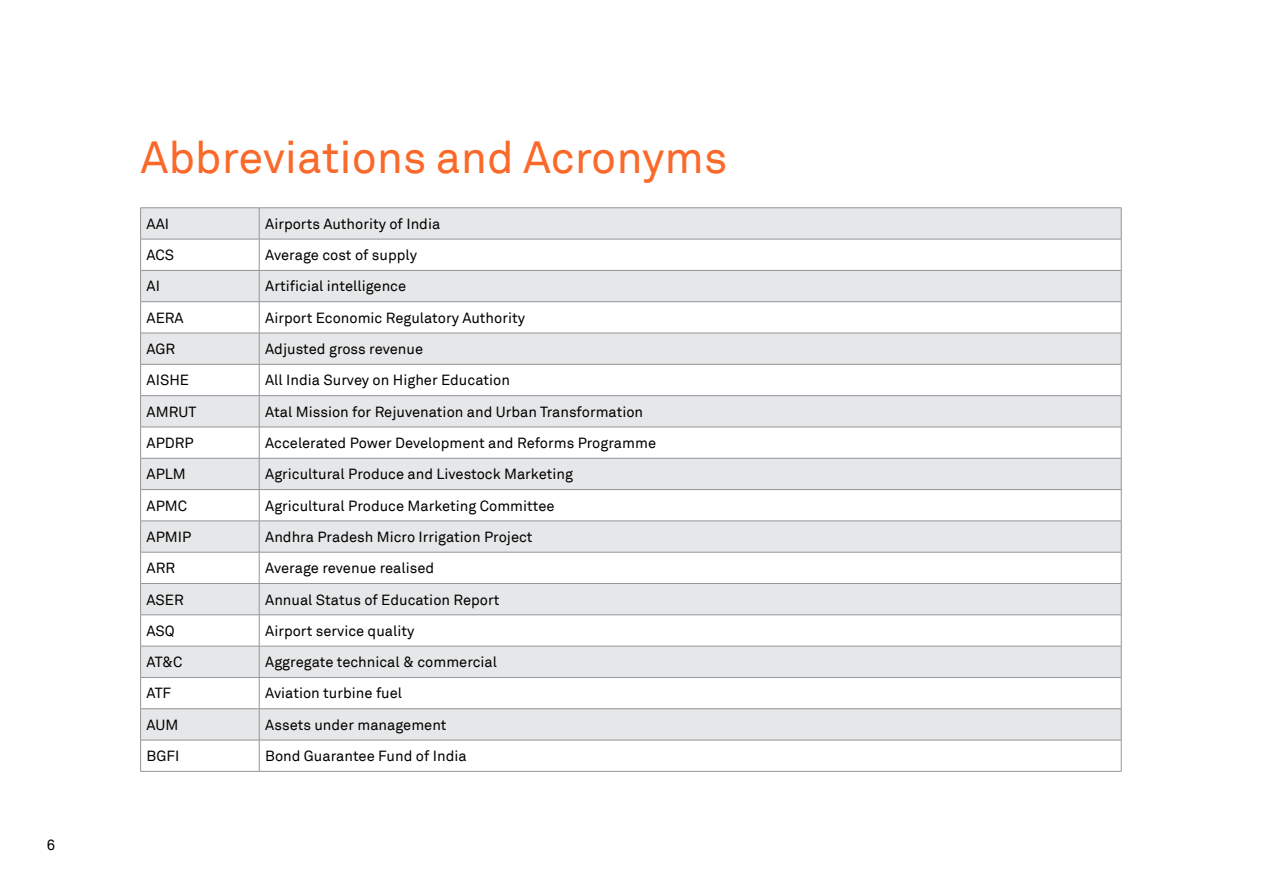
<style>
.page{position:relative;width:1263px;height:893px;background:#fff}
.page>*{position:absolute;margin:0;border:0;box-sizing:border-box;transform-origin:0 0}
.t1{font:45px "Akkurat Pro";color:#fa692a}
.t2{font:15px "Akkurat Pro";color:#000}
.t3{font:14.7px "Akkurat Pro";color:#000}
</style>
<div class="page">
<svg style="left:141px;top:209px;width:980px;height:531px;fill:#e6e7e8"></svg>
<hr style="left:140px;top:208px;width:119px;height:1px;background:#939598">
<hr style="left:140px;top:208px;width:1px;height:31px;background:#939598">
<hr style="left:259px;top:208px;width:862px;height:1px;background:#939598">
<hr style="left:259px;top:208px;width:1px;height:31px;background:#939598">
<hr style="left:1121px;top:208px;width:1px;height:31px;background:#939598">
<hr style="left:140px;top:239px;width:119px;height:1px;background:#939598">
<hr style="left:140px;top:239px;width:1px;height:31px;background:#939598">
<hr style="left:259px;top:239px;width:862px;height:1px;background:#939598">
<hr style="left:259px;top:239px;width:1px;height:31px;background:#939598">
<hr style="left:1121px;top:239px;width:1px;height:31px;background:#939598">
<hr style="left:140px;top:270px;width:119px;height:1px;background:#939598">
<hr style="left:140px;top:271px;width:1px;height:31px;background:#939598">
<hr style="left:259px;top:270px;width:862px;height:1px;background:#939598">
<hr style="left:259px;top:271px;width:1px;height:31px;background:#939598">
<hr style="left:1121px;top:271px;width:1px;height:31px;background:#939598">
<hr style="left:140px;top:301px;width:119px;height:1px;background:#939598">
<hr style="left:140px;top:302px;width:1px;height:31px;background:#939598">
<hr style="left:259px;top:301px;width:862px;height:1px;background:#939598">
<hr style="left:259px;top:302px;width:1px;height:31px;background:#939598">
<hr style="left:1121px;top:302px;width:1px;height:31px;background:#939598">
<hr style="left:140px;top:333px;width:119px;height:1px;background:#939598">
<hr style="left:140px;top:333px;width:1px;height:31px;background:#939598">
<hr style="left:259px;top:333px;width:862px;height:1px;background:#939598">
<hr style="left:259px;top:333px;width:1px;height:31px;background:#939598">
<hr style="left:1121px;top:333px;width:1px;height:31px;background:#939598">
<hr style="left:140px;top:364px;width:119px;height:1px;background:#939598">
<hr style="left:140px;top:364px;width:1px;height:31px;background:#939598">
<hr style="left:259px;top:364px;width:862px;height:1px;background:#939598">
<hr style="left:259px;top:364px;width:1px;height:31px;background:#939598">
<hr style="left:1121px;top:364px;width:1px;height:31px;background:#939598">
<hr style="left:140px;top:395px;width:119px;height:1px;background:#939598">
<hr style="left:140px;top:396px;width:1px;height:31px;background:#939598">
<hr style="left:259px;top:395px;width:862px;height:1px;background:#939598">
<hr style="left:259px;top:396px;width:1px;height:31px;background:#939598">
<hr style="left:1121px;top:396px;width:1px;height:31px;background:#939598">
<hr style="left:140px;top:427px;width:119px;height:1px;background:#939598">
<hr style="left:140px;top:427px;width:1px;height:31px;background:#939598">
<hr style="left:259px;top:427px;width:862px;height:1px;background:#939598">
<hr style="left:259px;top:427px;width:1px;height:31px;background:#939598">
<hr style="left:1121px;top:427px;width:1px;height:31px;background:#939598">
<hr style="left:140px;top:458px;width:119px;height:1px;background:#939598">
<hr style="left:140px;top:458px;width:1px;height:31px;background:#939598">
<hr style="left:259px;top:458px;width:862px;height:1px;background:#939598">
<hr style="left:259px;top:458px;width:1px;height:31px;background:#939598">
<hr style="left:1121px;top:458px;width:1px;height:31px;background:#939598">
<hr style="left:140px;top:489px;width:119px;height:1px;background:#939598">
<hr style="left:140px;top:490px;width:1px;height:31px;background:#939598">
<hr style="left:259px;top:489px;width:862px;height:1px;background:#939598">
<hr style="left:259px;top:490px;width:1px;height:31px;background:#939598">
<hr style="left:1121px;top:490px;width:1px;height:31px;background:#939598">
<hr style="left:140px;top:521px;width:119px;height:1px;background:#939598">
<hr style="left:140px;top:521px;width:1px;height:31px;background:#939598">
<hr style="left:259px;top:521px;width:862px;height:1px;background:#939598">
<hr style="left:259px;top:521px;width:1px;height:31px;background:#939598">
<hr style="left:1121px;top:521px;width:1px;height:31px;background:#939598">
<hr style="left:140px;top:552px;width:119px;height:1px;background:#939598">
<hr style="left:140px;top:552px;width:1px;height:31px;background:#939598">
<hr style="left:259px;top:552px;width:862px;height:1px;background:#939598">
<hr style="left:259px;top:552px;width:1px;height:31px;background:#939598">
<hr style="left:1121px;top:552px;width:1px;height:31px;background:#939598">
<hr style="left:140px;top:583px;width:119px;height:1px;background:#939598">
<hr style="left:140px;top:584px;width:1px;height:31px;background:#939598">
<hr style="left:259px;top:583px;width:862px;height:1px;background:#939598">
<hr style="left:259px;top:584px;width:1px;height:31px;background:#939598">
<hr style="left:1121px;top:584px;width:1px;height:31px;background:#939598">
<hr style="left:140px;top:615px;width:119px;height:1px;background:#939598">
<hr style="left:140px;top:615px;width:1px;height:31px;background:#939598">
<hr style="left:259px;top:615px;width:862px;height:1px;background:#939598">
<hr style="left:259px;top:615px;width:1px;height:31px;background:#939598">
<hr style="left:1121px;top:615px;width:1px;height:31px;background:#939598">
<hr style="left:140px;top:646px;width:119px;height:1px;background:#939598">
<hr style="left:140px;top:646px;width:1px;height:31px;background:#939598">
<hr style="left:259px;top:646px;width:862px;height:1px;background:#939598">
<hr style="left:259px;top:646px;width:1px;height:31px;background:#939598">
<hr style="left:1121px;top:646px;width:1px;height:31px;background:#939598">
<hr style="left:140px;top:677px;width:119px;height:1px;background:#939598">
<hr style="left:140px;top:678px;width:1px;height:31px;background:#939598">
<hr style="left:259px;top:677px;width:862px;height:1px;background:#939598">
<hr style="left:259px;top:678px;width:1px;height:31px;background:#939598">
<hr style="left:1121px;top:678px;width:1px;height:31px;background:#939598">
<hr style="left:140px;top:708px;width:119px;height:1px;background:#939598">
<hr style="left:140px;top:709px;width:1px;height:31px;background:#939598">
<hr style="left:259px;top:708px;width:862px;height:1px;background:#939598">
<hr style="left:259px;top:709px;width:1px;height:31px;background:#939598">
<hr style="left:1121px;top:709px;width:1px;height:31px;background:#939598">
<hr style="left:140px;top:740px;width:119px;height:1px;background:#939598">
<hr style="left:140px;top:740px;width:1px;height:31px;background:#939598">
<hr style="left:259px;top:740px;width:862px;height:1px;background:#939598">
<hr style="left:259px;top:740px;width:1px;height:31px;background:#939598">
<hr style="left:1121px;top:740px;width:1px;height:31px;background:#939598">
<hr style="left:140px;top:771px;width:119px;height:1px;background:#939598">
<hr style="left:259px;top:771px;width:862px;height:1px;background:#939598">
<p class="t2" style="left:47px;top:836px;width:10px">6</p>
<h1 class="t1" style="left:140px;top:131px;width:589px">Abbreviations and Acronyms</h1>
<p class="t3" style="left:147px;top:215px;width:24px">AAI</p>
<p class="t3" style="left:265px;top:215px;width:177px">Airports Authority of India</p>
<p class="t3" style="left:147px;top:246px;width:29px">ACS</p>
<p class="t3" style="left:265px;top:246px;width:153px">Average cost of supply</p>
<p class="t3" style="left:147px;top:278px;width:15px">AI</p>
<p class="t3" style="left:265px;top:278px;width:142px">Artificial intelligence</p>
<p class="t3" style="left:147px;top:309px;width:39px">AERA</p>
<p class="t3" style="left:265px;top:309px;width:261px">Airport Economic Regulatory Authority</p>
<p class="t3" style="left:147px;top:340px;width:30px">AGR</p>
<p class="t3" style="left:265px;top:340px;width:160px">Adjusted gross revenue</p>
<p class="t3" style="left:147px;top:372px;width:44px">AISHE</p>
<p class="t3" style="left:265px;top:372px;width:246px">All India Survey on Higher Education</p>
<p class="t3" style="left:147px;top:403px;width:51px">AMRUT</p>
<p class="t3" style="left:265px;top:403px;width:379px">Atal Mission for Rejuvenation and Urban Transformation</p>
<p class="t3" style="left:147px;top:434px;width:49px">APDRP</p>
<p class="t3" style="left:265px;top:434px;width:392px">Accelerated Power Development and Reforms Programme</p>
<p class="t3" style="left:147px;top:465px;width:41px">APLM</p>
<p class="t3" style="left:265px;top:465px;width:309px">Agricultural Produce and Livestock Marketing</p>
<p class="t3" style="left:147px;top:497px;width:42px">APMC</p>
<p class="t3" style="left:265px;top:497px;width:291px">Agricultural Produce Marketing Committee</p>
<p class="t3" style="left:147px;top:528px;width:46px">APMIP</p>
<p class="t3" style="left:265px;top:528px;width:269px">Andhra Pradesh Micro Irrigation Project</p>
<p class="t3" style="left:147px;top:559px;width:30px">ARR</p>
<p class="t3" style="left:265px;top:559px;width:171px">Average revenue realised</p>
<p class="t3" style="left:147px;top:591px;width:39px">ASER</p>
<p class="t3" style="left:265px;top:591px;width:236px">Annual Status of Education Report</p>
<p class="t3" style="left:147px;top:622px;width:30px">ASQ</p>
<p class="t3" style="left:265px;top:622px;width:151px">Airport service quality</p>
<p class="t3" style="left:147px;top:653px;width:37px">AT&amp;C</p>
<p class="t3" style="left:265px;top:653px;width:233px">Aggregate technical &amp; commercial</p>
<p class="t3" style="left:147px;top:685px;width:26px">ATF</p>
<p class="t3" style="left:265px;top:685px;width:138px">Aviation turbine fuel</p>
<p class="t3" style="left:147px;top:716px;width:33px">AUM</p>
<p class="t3" style="left:265px;top:716px;width:183px">Assets under management</p>
<p class="t3" style="left:147px;top:747px;width:34px">BGFI</p>
<p class="t3" style="left:265px;top:747px;width:203px">Bond Guarantee Fund of India</p>
</div>
